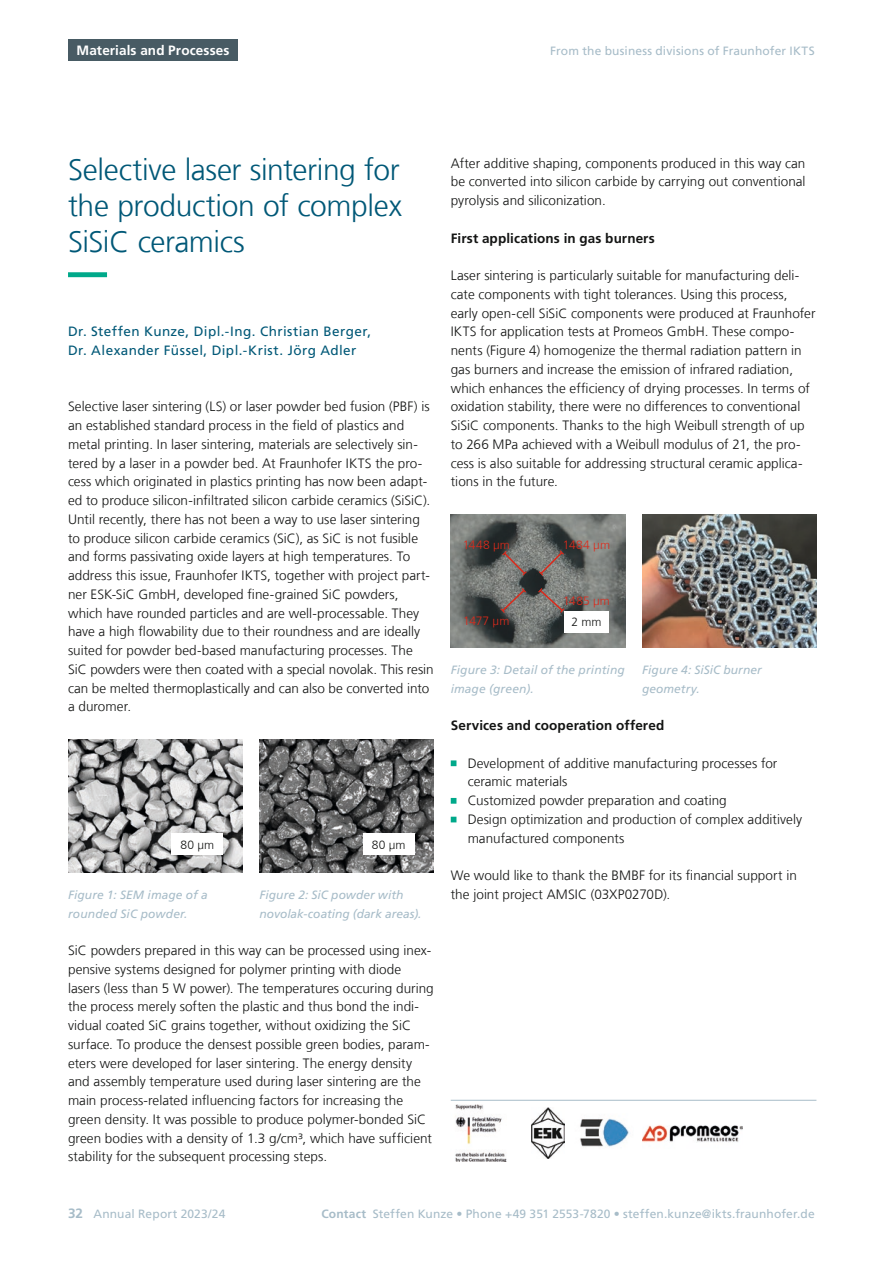
<style>
.page{position:relative;width:893px;height:1263px;background:#fff}
.page>*{position:absolute;margin:0;border:0;box-sizing:border-box;transform-origin:0 0}
.t1{font:300 30px/36px "Frutiger LT Com";letter-spacing:-.015em;color:#005877;text-align:justify}
.t2{font:300 13.5px/18.8px "Frutiger LT Com";letter-spacing:.005em;color:#131413}
.t3{font:13.5px/18.8px "Frutiger LT Com";letter-spacing:.03em;color:#005877}
.t4{font:700 13.5px "Frutiger LT Com";letter-spacing:.01em;color:#131413}
.t5{font:700 13.5px "Frutiger LT Com";letter-spacing:.01em;color:#fff}
.t6{font:italic 12px/18.8px "Frutiger LT Com";letter-spacing:.01em;color:#a7bcc8}
.t7{font:12px "Frutiger LT Com";letter-spacing:.01em;color:#a7bcc8}
.t8{font:300 12px "Frutiger LT Com";letter-spacing:.01em;color:#dc2a1b}
.t9{font:300 12px "Frutiger LT Com";letter-spacing:.01em;color:#131413}
.s1{font-weight:700;font-size:13.5px}
.s2{font-weight:700}
</style>
<div class="page">
<hr style="left:451px;top:1100px;width:365px;height:1px;background:#a7bcc8">
<img style="left:455px;top:1104px;width:52px;height:57px">
<img style="left:531px;top:1107px;width:34px;height:51px">
<img style="left:580px;top:1118px;width:49px;height:29px">
<img style="left:642px;top:1125px;width:100px;height:17px">
<svg style="left:68px;top:272px;width:39px;height:5px"></svg>
<svg style="left:451px;top:760px;width:6px;height:6px"></svg>
<svg style="left:451px;top:798px;width:6px;height:6px"></svg>
<svg style="left:451px;top:817px;width:6px;height:5px"></svg>
<img style="left:259px;top:740px;width:175px;height:132px">
<img style="left:642px;top:515px;width:174px;height:132px">
<img style="left:68px;top:740px;width:174px;height:132px">
<div style="left:363px;top:833px;width:52px;height:22px;background:#fff"></div>
<div style="left:171px;top:833px;width:52px;height:22px;background:#fff"></div>
<img style="left:451px;top:515px;width:174px;height:132px">
<div style="left:564px;top:611px;width:44px;height:21px;background:#fff"></div>
<svg style="left:501px;top:550px;width:27px;height:27px"></svg>
<svg style="left:537px;top:587px;width:29px;height:27px"></svg>
<svg style="left:499px;top:587px;width:28px;height:27px"></svg>
<svg style="left:538px;top:549px;width:27px;height:28px"></svg>
<div style="left:68px;top:39px;width:170px;height:21px;background:#485b64"></div>
<p class="t5" style="left:77px;top:42px;width:154px">Materials and Processes</p>
<p class="t7" style="left:550px;top:44px;width:266px">From the business divisions of Fraunhofer IKTS</p>
<h1 class="t1" style="left:68px;top:152px;width:335px">Selective laser sintering for the production of complex SiSiC ceramics</h1>
<p class="t3" style="left:68px;top:322px;width:305px">Dr. Steffen Kunze, Dipl.-Ing. Christian Berger,<br>Dr. Alexander Füssel, Dipl.-Krist. Jörg Adler</p>
<p class="t2" style="left:68px;top:397px;width:367px">Selective laser sintering (LS) or laser powder bed fusion (PBF) is an established standard process in the field of plastics and metal printing. In laser sintering, materials are selectively sin&shy;tered by a laser in a powder bed. At Fraunhofer IKTS the pro&shy;cess which originated in plastics printing has now been adapt&shy;ed to produce silicon-infiltrated silicon carbide ceramics (SiSiC).<br>Until recently, there has not been a way to use laser sintering to produce silicon carbide ceramics (SiC), as SiC is not fusible and forms passivating oxide layers at high temperatures. To address this issue, Fraunhofer IKTS, together with project part&shy;ner ESK-SiC GmbH, developed fine-grained SiC powders, which have rounded particles and are well-processable. They have a high flowability due to their roundness and are ideally suited for powder bed-based manufacturing processes. The SiC powders were then coated with a special novolak. This resin can be melted thermoplastically and can also be converted into a duromer.</p>
<p class="t9" style="left:180px;top:837px;width:35px">80 µm</p>
<p class="t9" style="left:372px;top:837px;width:35px">80 µm</p>
<p class="t2" style="left:451px;top:154px;width:356px;text-align:justify">After additive shaping, components produced in this way can be converted into silicon carbide by carrying out conventional pyrolysis and siliconization.</p>
<p class="t4" style="left:451px;top:230px;width:206px">First applications in gas burners</p>
<p class="t2" style="left:451px;top:266px;width:366px">Laser sintering is particularly suitable for manufacturing deli&shy;cate components with tight tolerances. Using this process, early open-cell SiSiC components were produced at Fraunhofer IKTS for application tests at Promeos GmbH. These compo&shy;nents (Figure 4) homogenize the thermal radiation pattern in gas burners and increase the emission of infrared radiation, which enhances the efficiency of drying processes. In terms of oxidation stability, there were no differences to conventional SiSiC components. Thanks to the high Weibull strength of up to 266 MPa achieved with a Weibull modulus of 21, the pro&shy;cess is also suitable for addressing structural ceramic applica&shy;tions in the future.</p>
<p class="t8" style="left:463px;top:538px;width:49px">1448 µm</p>
<p class="t8" style="left:563px;top:538px;width:49px">1484 µm</p>
<p class="t8" style="left:463px;top:614px;width:48px">1477 µm</p>
<p class="t8" style="left:563px;top:594px;width:48px">1485 µm</p>
<p class="t9" style="left:571px;top:615px;width:32px">2 mm</p>
<p class="t6" style="left:451px;top:660px;width:176px">Figure 3: Detail of the printing image (green).</p>
<p class="t6" style="left:642px;top:660px;width:121px">Figure 4: SiSiC burner geometry.</p>
<p class="t4" style="left:451px;top:717px;width:215px">Services and cooperation offered</p>
<p class="t2" style="left:468px;top:754px;width:336px">Development of additive manufacturing processes for ceramic materials<br>Customized powder preparation and coating<br>Design optimization and production of complex additively manufactured components</p>
<p class="t2" style="left:451px;top:866px;width:348px">We would like to thank the BMBF for its financial support in</p>
<p class="t6" style="left:68px;top:885px;width:141px">Figure 1: SEM image of a rounded SiC powder.</p>
<p class="t6" style="left:259px;top:885px;width:146px">Figure 2: SiC powder with</p>
<p class="t2" style="left:451px;top:885px;width:221px">the joint project AMSIC (03XP0270D).</p>
<p class="t6" style="left:259px;top:904px;width:164px">novolak-coating (dark areas).</p>
<p class="t2" style="left:68px;top:941px;width:367px">SiC powders prepared in this way can be processed using inex&shy;pensive systems designed for polymer printing with diode lasers (less than 5 W power). The temperatures occuring during the process merely soften the plastic and thus bond the indi&shy;vidual coated SiC grains together, without oxidizing the SiC surface. To produce the densest possible green bodies, param&shy;eters were developed for laser sintering. The energy density and assembly temperature used during laser sintering are the main process-related influencing factors for increasing the green density. It was possible to produce polymer-bonded SiC green bodies with a density of 1.3 g/cm³, which have sufficient stability for the subsequent processing steps.</p>
<p class="t7" style="left:68px;top:1206px;width:159px"><span class="s1">32</span> Annual Report 2023/24</p>
<p class="t7" style="left:321px;top:1206px;width:495px"><span class="s2">Contact</span> Steffen Kunze • Phone +49 351 2553-7820 • steffen.kunze@ikts.fraunhofer.de</p>
</div>
